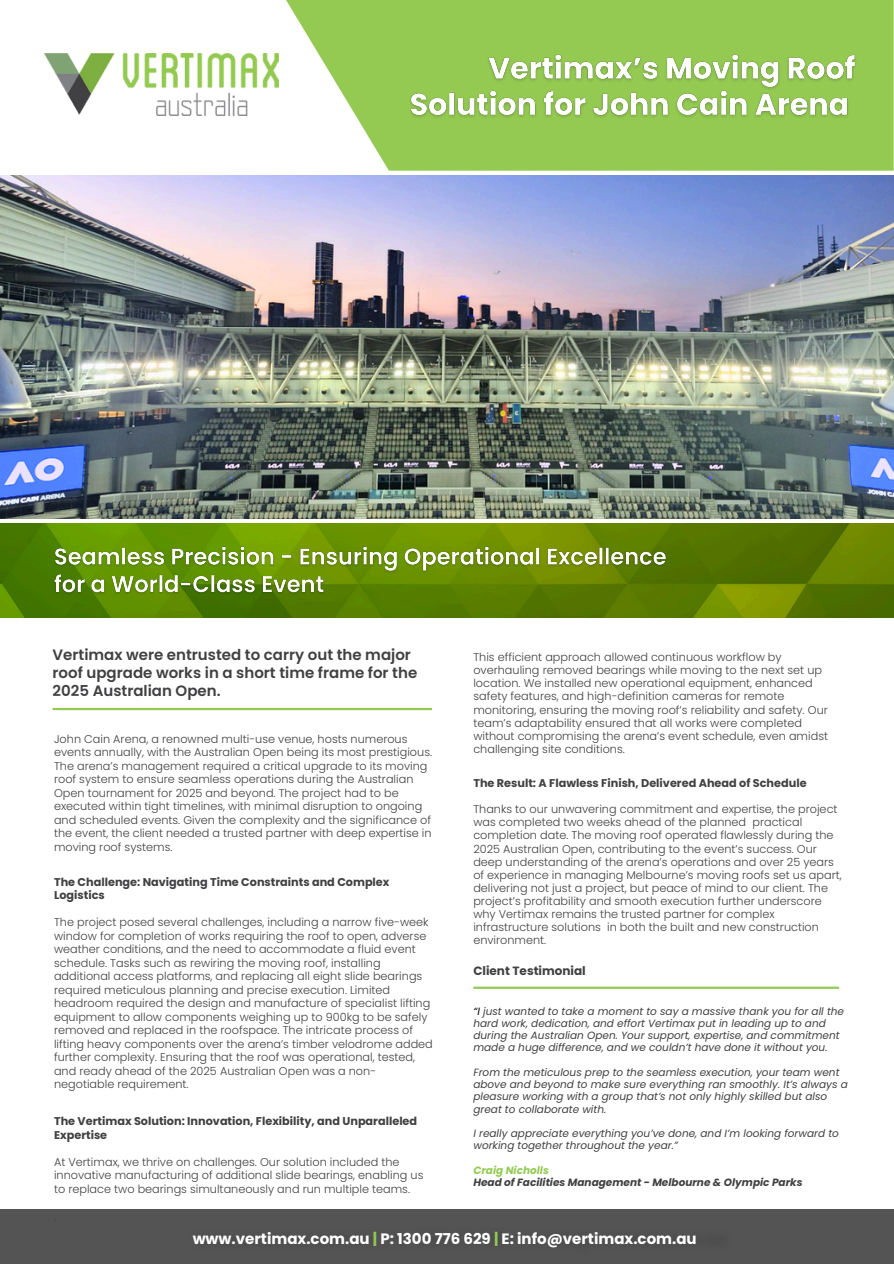
<style>
.page{position:relative;width:894px;height:1264px;background:#fff}
.page>*{position:absolute;margin:0;border:0;box-sizing:border-box;transform-origin:0 0}
.t1{font:600 15px/18px "Poppins";color:#414143}
.t2{font:700 15px "Poppins";color:#fff}
.t3{font:700 12px "Poppins";color:#414143}
.t4{font:300 11.25px/13.5px "Poppins";color:#414143}
.t5{font:700 11.25px/13.5px "Poppins";color:#414143}
.t6{font:italic 10.5px/12.3px "Poppins";color:#414143}
.t7{font:italic 700 10.5px/12.3px "Poppins";color:#414143}
.s1{color:#000}
.s2{color:#94ca52}
</style>
<div class="page">
<img style="left:0;top:175px;width:893px;height:343px">
<svg style="left:286px;top:0;width:607px;height:171px;fill:#94ca52"></svg>
<img style="left:44px;top:54px;width:234px;height:61px">
<div style="left:0;top:1209px;width:893px;height:54px;background:#545454"></div>
<img style="left:0;top:523px;width:893px;height:94px">
<hr style="left:53px;top:708px;width:379px;height:2px;background:#94ca52">
<hr style="left:473px;top:986px;width:365px;height:2px;background:#94ca52">
<img style="left:405px;top:48px;width:456px;height:115px">
<img style="left:50px;top:540px;width:622px;height:60px">
<p class="t1" style="left:53px;top:645px;width:366px">Vertimax were entrusted to carry out the major roof upgrade works in a short time frame for the<br>2025 Australian Open.</p>
<p class="t4" style="left:473px;top:650px;width:356px">This efficient approach allowed continuous workflow by overhauling removed bearings while moving to the next set up location. We installed new operational equipment, enhanced safety features, and high-definition cameras for remote monitoring, ensuring the moving roof’s reliability and safety. Our team’s adaptability ensured that all works were completed without compromising the arena’s event schedule, even amidst challenging site conditions.</p>
<h3 class="t5" style="left:473px;top:776px;width:334px">The Result: A Flawless Finish, Delivered Ahead of Schedule</h3>
<h5 class="t4" style="left:473px;top:802px;width:370px">Thanks to our unwavering commitment and expertise, the project was completed two weeks ahead of the planned practical completion date. The moving roof operated flawlessly during the 2025 Australian Open, contributing to the event’s success. Our deep understanding of the arena’s operations and over 25 years of experience in managing Melbourne’s moving roofs set us apart, delivering not just a project, but peace of mind to our client. The project’s profitability and smooth execution further underscore why Vertimax remains the trusted partner for complex infrastructure solutions in both the built and new construction environment.</h5>
<p class="t4" style="left:54px;top:732px;width:379px">John Cain Arena, a renowned multi-use venue, hosts numerous events annually, with the Australian Open being its most prestigious.<br>The arena’s management required a critical upgrade to its moving roof system to ensure seamless operations during the Australian Open tournament for 2025 and beyond. The project had to be executed within tight timelines, with minimal disruption to ongoing and scheduled events. Given the complexity and the significance of the event, the client needed a trusted partner with deep expertise in moving roof systems.</p>
<h5 class="t5" style="left:54px;top:875px;width:337px">The Challenge: Navigating Time Constraints and Complex<br>Logistics</h5>
<h4 class="t4" style="left:54px;top:915px;width:380px">The project posed several challenges, including a narrow five-week window for completion of works requiring the roof to open, adverse weather conditions, and the need to accommodate a fluid event schedule. Tasks such as rewiring the moving roof, installing additional access platforms, and replacing all eight slide bearings required meticulous planning and precise execution. Limited headroom required the design and manufacture of specialist lifting equipment to allow components weighing up to 900kg to be safely removed and replaced in the roofspace. The intricate process of lifting heavy components over the arena’s timber velodrome added further complexity. Ensuring that the roof was operational, tested, and ready ahead of the 2025 Australian Open was a non&shy;negotiable requirement.</h4>
<h5 class="t5" style="left:54px;top:1114px;width:364px">The Vertimax Solution: Innovation, Flexibility, and Unparalleled<br>Expertise</h5>
<h4 class="t4" style="left:54px;top:1154px;width:371px">At Vertimax, we thrive on challenges. Our solution included the innovative manufacturing of additional slide bearings, enabling us to replace two bearings simultaneously and run multiple teams.</h4>
<p class="t3" style="left:473px;top:962px;width:114px">Client Testimonial</p>
<h5 class="t6" style="left:473px;top:1004px;width:372px"><span class="s1">“I</span> just wanted to take a moment to say a massive thank you for all the hard work, dedication, and effort Vertimax put in leading up to and during the Australian Open. Your support, expertise, and commitment made a huge difference, and we couldn’t have done it without you.</h5>
<h4 class="t6" style="left:473px;top:1065px;width:376px">From the meticulous prep to the seamless execution, your team went above and beyond to make sure everything ran smoothly. It’s always a pleasure working with a group that’s not only highly skilled but also great to collaborate with.</h4>
<h5 class="t6" style="left:473px;top:1127px;width:367px">I really appreciate everything you’ve done, and I’m looking forward to working together throughout the year.”</h5>
<h4 class="t7" style="left:473px;top:1163px;width:330px"><span class="s2">Craig Nicholls<br></span>Head of Facilities Management - Melbourne &amp; Olympic Parks</h4>
<p class="t2" style="left:193px;top:1228px;width:505px">www.vertimax.com.au <span class="s2">|</span> P: 1300 776 629 <span class="s2">|</span> E: info@vertimax.com.au</p>
</div>
